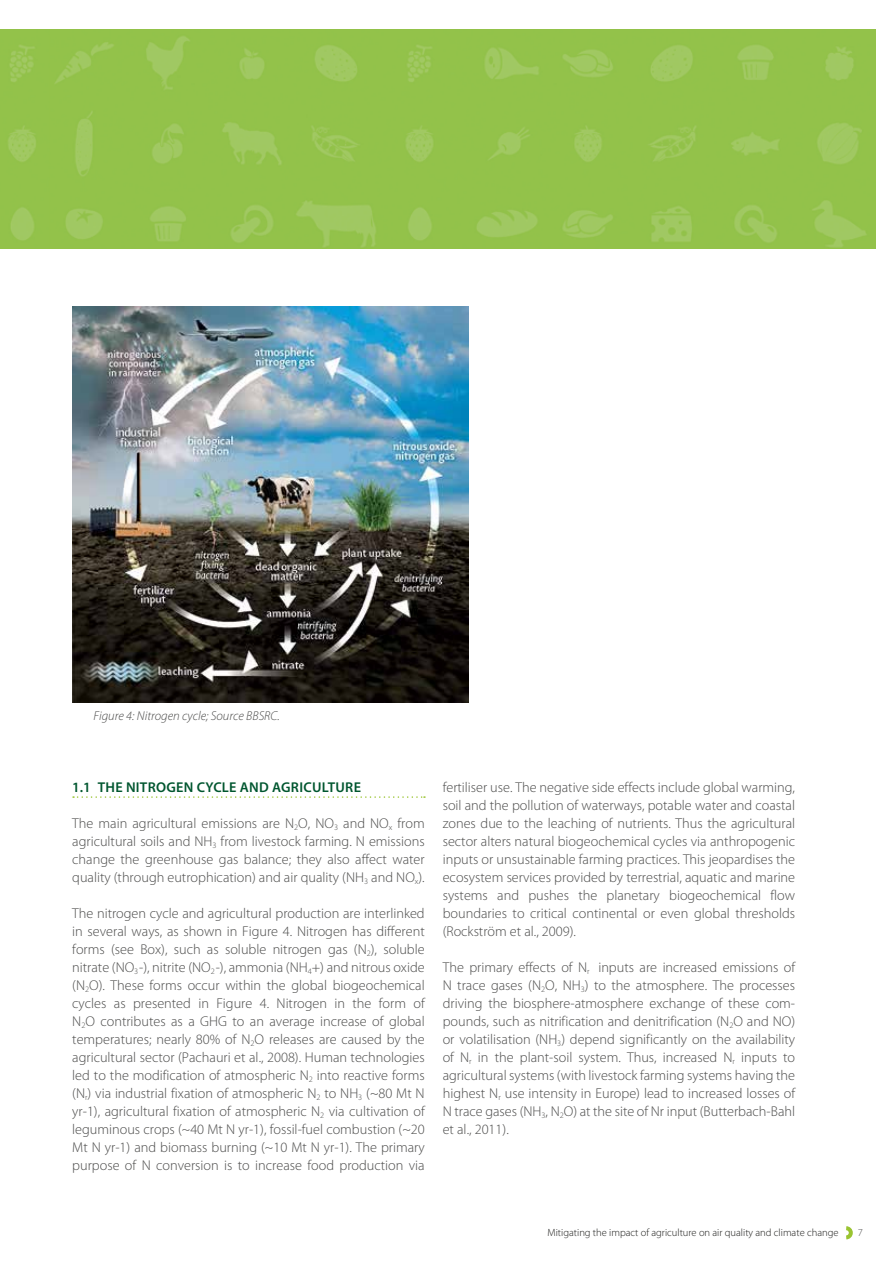
<style>
.page{position:relative;width:893px;height:1263px;background:#fff}
.page>*{position:absolute;margin:0;border:0;box-sizing:border-box;transform-origin:0 0}
.t1{font:300 14.25px/18px "Myriad Pro";color:#4a4a49;text-align:justify}
.t2{font:600 14.25px "Myriad Pro";letter-spacing:.02em;color:#00562f}
.t3{font:italic 300 12.9px "Myriad Pro";color:#4a4a49}
.t4{font:300 10.5px "Myriad Pro";color:#1d1d1b}
.t5{font:300 10.5px "Myriad Pro";color:#4a4a49}
</style>
<div class="page">
<svg style="left:846px;top:1226px;width:7px;height:14px"></svg>
<img style="left:50px;top:30px;width:826px;height:218px">
<img style="left:1px;top:30px;width:49px;height:218px">
<img style="left:0;top:30px;width:1px;height:218px">
<svg style="left:73px;top:796px;width:352px;height:2px"></svg>
<img style="left:72px;top:306px;width:396px;height:396px">
<p class="t3" style="left:94px;top:708px;width:188px">Figure 4: Nitrogen cycle; Source BBSRC.</p>
<p class="t2" style="left:72px;top:778px;width:290px">1.1 THE NITROGEN CYCLE AND AGRICULTURE</p>
<p class="t1" style="left:72px;top:814px;width:354px">The main agricultural emissions are N<sub>2</sub>O, NO<sub>3</sub> and NO<sub>x</sub> from agricultural soils and NH<sub>3</sub> from livestock farming. N emissions change the greenhouse gas balance; they also affect water quality (through eutrophication) and air quality (NH<sub>3</sub> and NO<sub>x</sub>).</p>
<p class="t1" style="left:72px;top:904px;width:354px">The nitrogen cycle and agricultural production are interlinked in several ways, as shown in Figure 4. Nitrogen has different forms (see Box), such as soluble nitrogen gas (N<sub>2</sub>), soluble nitrate (NO<sub>3</sub>-), nitrite (NO<sub>2</sub>-), ammonia (NH<sub>4</sub>+) and nitrous oxide (N<sub>2</sub>O). These forms occur within the global biogeochemical cycles as presented in Figure 4. Nitrogen in the form of N<sub>2</sub>O contributes as a GHG to an average increase of global temperatures; nearly 80% of N<sub>2</sub>O releases are caused by the agricultural sector (Pachauri et al., 2008). Human technologies led to the modification of atmospheric N<sub>2</sub> into reactive forms (N<sub>r</sub>) via industrial fixation of atmospheric N<sub>2</sub> to NH<sub>3</sub> (~80 Mt N yr-1), agricultural fixation of atmospheric N<sub>2</sub> via cultivation of leguminous crops (~40 Mt N yr-1), fossil-fuel combustion (~20<br>Mt N yr-1) and biomass burning (~10 Mt N yr-1). The primary purpose of N conversion is to increase food production via</p>
<p class="t1" style="left:443px;top:778px;width:354px">fertiliser use. The negative side effects include global warming, soil and the pollution of waterways, potable water and coastal zones due to the leaching of nutrients. Thus the agricultural sector alters natural biogeochemical cycles via anthropogenic inputs or unsustainable farming practices. This jeopardises the ecosystem services provided by terrestrial, aquatic and marine systems and pushes the planetary biogeochemical flow boundaries to critical continental or even global thresholds (Rockström et al., 2009).</p>
<p class="t1" style="left:443px;top:958px;width:354px">The primary effects of N<sub>r</sub> inputs are increased emissions of N trace gases (N<sub>2</sub>O, NH<sub>3</sub>) to the atmosphere. The processes driving the biosphere-atmosphere exchange of these com&shy;pounds, such as nitrification and denitrification (N<sub>2</sub>O and NO) or volatilisation (NH<sub>3</sub>) depend significantly on the availability of N<sub>r</sub> in the plant-soil system. Thus, increased N<sub>r</sub> inputs to agricultural systems (with livestock farming systems having the highest N<sub>r</sub> use intensity in Europe) lead to increased losses of N trace gases (NH<sub>3</sub>, N<sub>2</sub>O) at the site of Nr input (Butterbach-Bahl et al., 2011).</p>
<p class="t4" style="left:548px;top:1227px;width:292px">Mitigating the impact of agriculture on air quality and climate change</p>
<p class="t5" style="left:858px;top:1227px;width:7px">7</p>
</div>
